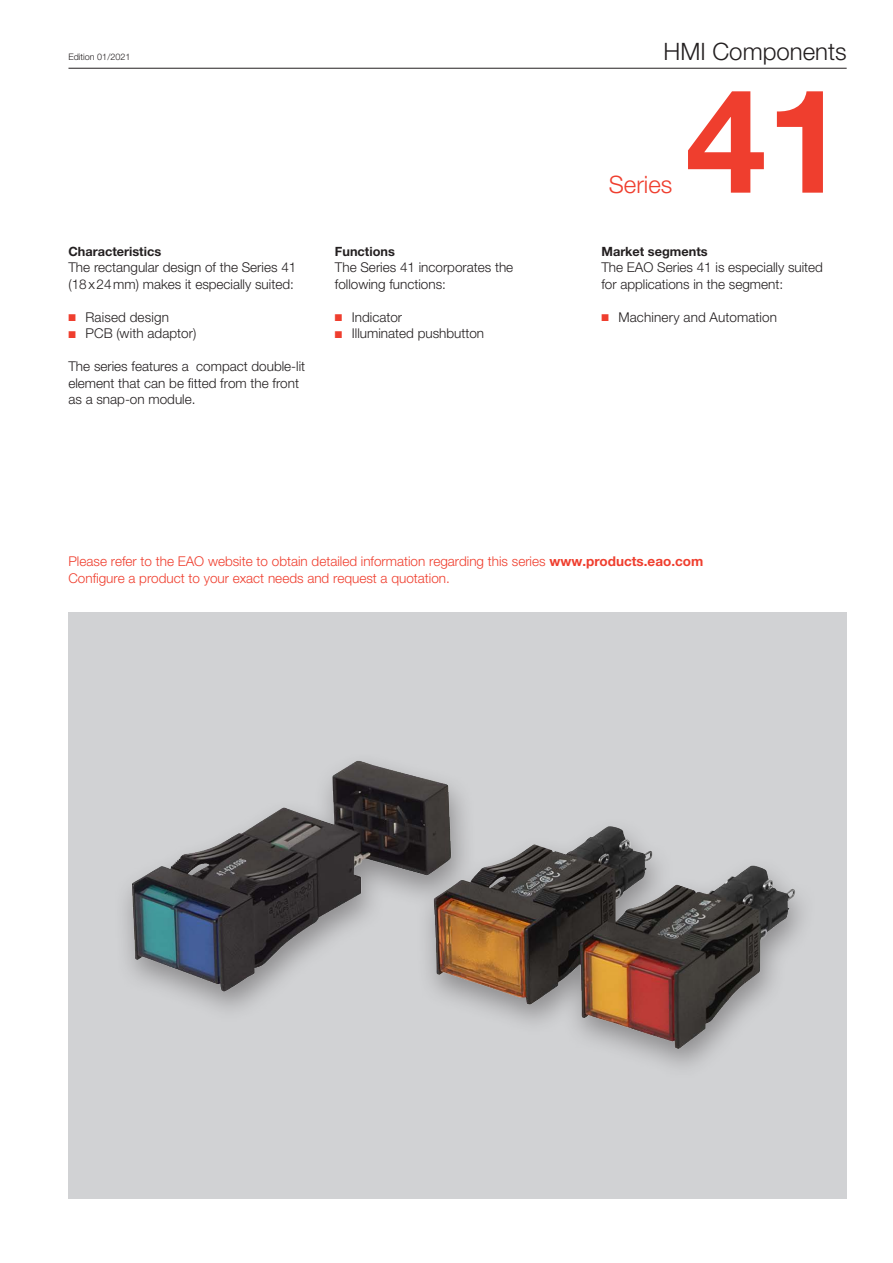
<style>
.page{position:relative;width:893px;height:1263px;background:#fff}
.page>*{position:absolute;margin:0;border:0;box-sizing:border-box;transform-origin:0 0}
.t1{font:700 144.75px "Helvetica Neue LT Pro";color:#ef3e2e}
.t2{font:300 24px "Helvetica Neue LT Pro";color:#231f20}
.t3{font:300 24px "Helvetica Neue LT Pro";color:#ef3e2e}
.t4{font:300 13.5px/16.5px "Helvetica Neue LT Pro";color:#231f20}
.t5{font:300 13.5px/16.5px "Helvetica Neue LT Pro";color:#ef3e2e}
.t6{font:700 12.75px "Helvetica Neue LT Pro";color:#231f20}
.t7{font:9.75px "Zapf Dingbats Std";color:#ef3e2e}
.t8{font:300 9px "Helvetica Neue LT Pro";color:#231f20}
.s1{color:#ef3e2e}
.s2{font-weight:700}
</style>
<div class="page">
<div style="left:68px;top:612px;width:779px;height:587px;background:#d1d2d4"></div>
<hr style="left:68px;top:68px;width:779px;height:1px;background:#231f20">
<img style="left:125px;top:760px;width:678px;height:306px">
<p class="t8" style="left:68px;top:51px;width:63px">Edition 01/2021</p>
<h2 class="t2" style="left:663px;top:36px;width:185px">HMI Components</h2>
<p class="t6" style="left:68px;top:243px;width:94px">Characteristics</p>
<p class="t4" style="left:68px;top:259px;width:229px">The rectangular design of the Series 41 (18 x 24 mm) makes it especially suited:</p>
<p class="t7" style="left:76px;top:313px;width:4px">■</p>
<p class="t4" style="left:68px;top:308px;width:102px"><span class="s1">■</span> Raised design</p>
<p class="t7" style="left:76px;top:329px;width:4px">■</p>
<p class="t4" style="left:68px;top:325px;width:129px"><span class="s1">■</span> PCB (with adaptor)</p>
<p class="t4" style="left:68px;top:358px;width:238px">The series features a compact double-lit element that can be fitted from the front as a snap-on module.</p>
<p class="t6" style="left:335px;top:243px;width:61px">Functions</p>
<p class="t4" style="left:335px;top:259px;width:180px">The Series 41 incorporates the following functions:</p>
<p class="t4" style="left:335px;top:308px;width:69px"><span class="s1">■</span> Indicator</p>
<p class="t4" style="left:335px;top:325px;width:151px"><span class="s1">■</span> Illuminated pushbutton</p>
<h2 class="t3" style="left:609px;top:169px;width:65px">Series</h2>
<h1 class="t1" style="left:686px;top:50px;width:162px">41</h1>
<p class="t6" style="left:601px;top:243px;width:108px">Market segments</p>
<p class="t4" style="left:601px;top:259px;width:223px">The EAO Series 41 is especially suited for applications in the segment:</p>
<p class="t7" style="left:609px;top:313px;width:4px">■</p>
<p class="t4" style="left:601px;top:308px;width:177px"><span class="s1">■</span> Machinery and Automation</p>
<p class="t5" style="left:68px;top:553px;width:636px">Please refer to the EAO website to obtain detailed information regarding this series <span class="s2">www.products.eao.com<br></span>Configure a product to your exact needs and request a quotation.</p>
</div>
